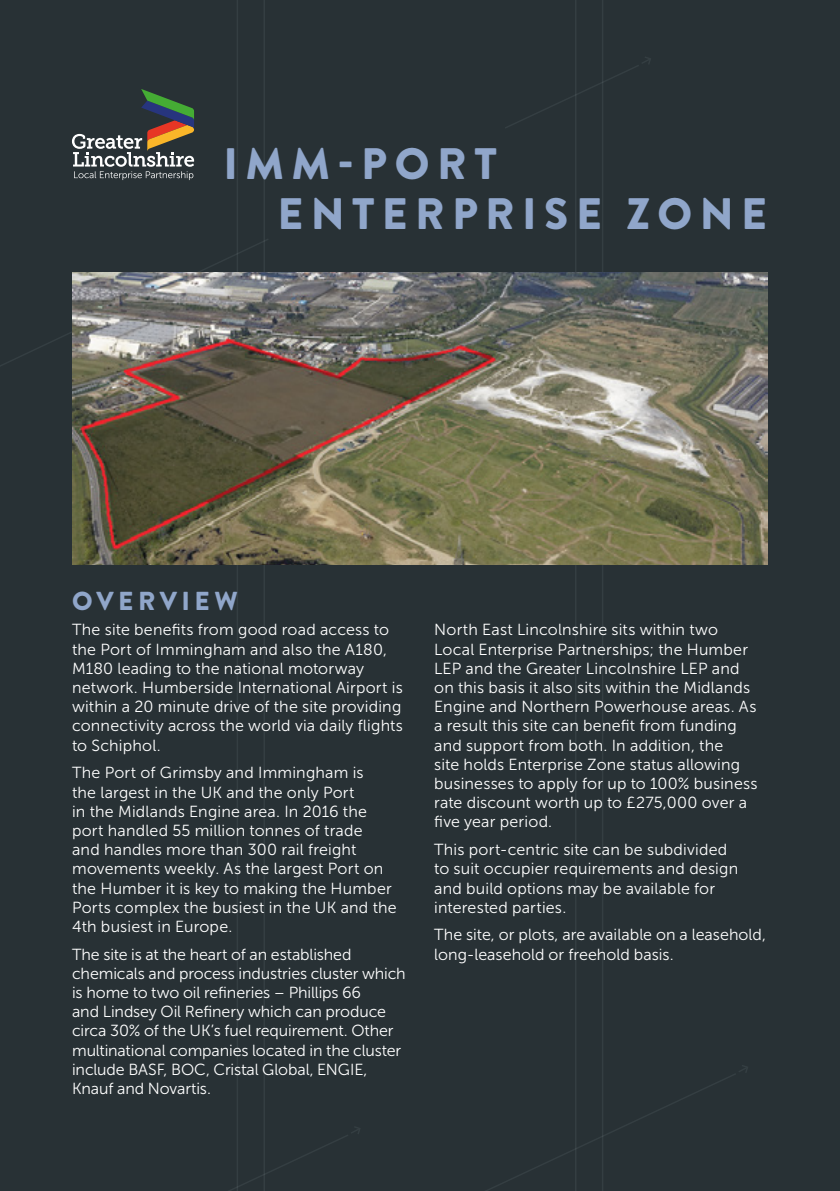
<style>
.page{position:relative;width:840px;height:1191px;background:#fff}
.page>*{position:absolute;margin:0;border:0;box-sizing:border-box;transform-origin:0 0}
.t1{font:900 44px/50px "Brandon Grotesque";letter-spacing:.17em;color:#90a6ca}
.t2{font:900 26px "Brandon Grotesque";letter-spacing:.175em;color:#90a6ca}
.t3{font:16px/19.2px "Museo Sans 300";letter-spacing:.01em;color:#fff}
.t4{font:16px/19.2px "Museo Sans 300";letter-spacing:-.01em;color:#fff}
</style>
<div class="page">
<div style="left:0;top:0;width:839px;height:1191px;background:#283135"></div>
<hr style="left:236px;top:0;width:2px;height:1191px;background:#f0f0ef">
<hr style="left:263px;top:0;width:2px;height:1191px;background:#f0f0ef">
<hr style="left:574px;top:0;width:2px;height:1191px;background:#f0f0ef">
<hr style="left:601px;top:0;width:2px;height:1191px;background:#f0f0ef">
<svg style="left:72px;top:89px;width:122px;height:91px"></svg>
<svg style="left:229px;top:1126px;width:16px;height:65px"></svg>
<svg style="left:739px;top:1065px;width:9px;height:7px"></svg>
<svg style="left:245px;top:1071px;width:490px;height:120px"></svg>
<svg style="left:505px;top:56px;width:146px;height:74px"></svg>
<svg style="left:0;top:237px;width:270px;height:129px"></svg>
<img style="left:72px;top:273px;width:695px;height:291px">
<h1 class="t1" style="left:277px;top:140px;width:490px;text-indent:-54px">IMM-PORT<br>ENTERPRISE ZONE</h1>
<h2 class="t2" style="left:72px;top:583px;width:167px">OVERVIEW</h2>
<p class="t3" style="left:72px;top:620px;width:332px">The site benefits from good road access to the Port of Immingham and also the A180, M180 leading to the national motorway network. Humberside International Airport is within a 20 minute drive of the site providing connectivity across the world via daily flights to Schiphol.</p>
<p class="t3" style="left:72px;top:763px;width:326px">The Port of Grimsby and Immingham is<br>the largest in the UK and the only Port<br>in the Midlands Engine area. In 2016 the port handled 55 million tonnes of trade<br>and handles more than 300 rail freight movements weekly. As the largest Port on the Humber it is key to making the Humber Ports complex the busiest in the UK and the 4th busiest in Europe.</p>
<p class="t4" style="left:72px;top:944px;width:335px">The site is at the heart of an established chemicals and process industries cluster which is home to two oil refineries – Phillips 66<br>and Lindsey Oil Refinery which can produce circa 30% of the UK’s fuel requirement. Other multinational companies located in the cluster include BASF, BOC, Cristal Global, ENGIE, Knauf and Novartis.</p>
<p class="t3" style="left:434px;top:620px;width:325px">North East Lincolnshire sits within two Local Enterprise Partnerships; the Humber LEP and the Greater Lincolnshire LEP and on this basis it also sits within the Midlands Engine and Northern Powerhouse areas. As a result this site can benefit from funding and support from both. In addition, the<br>site holds Enterprise Zone status allowing businesses to apply for up to 100% business rate discount worth up to £275,000 over a five year period.</p>
<p class="t3" style="left:434px;top:840px;width:305px">This port-centric site can be subdivided to suit occupier requirements and design and build options may be available for interested parties.</p>
<p class="t3" style="left:434px;top:925px;width:333px">The site, or plots, are available on a leasehold, long-leasehold or freehold basis.</p>
</div>
